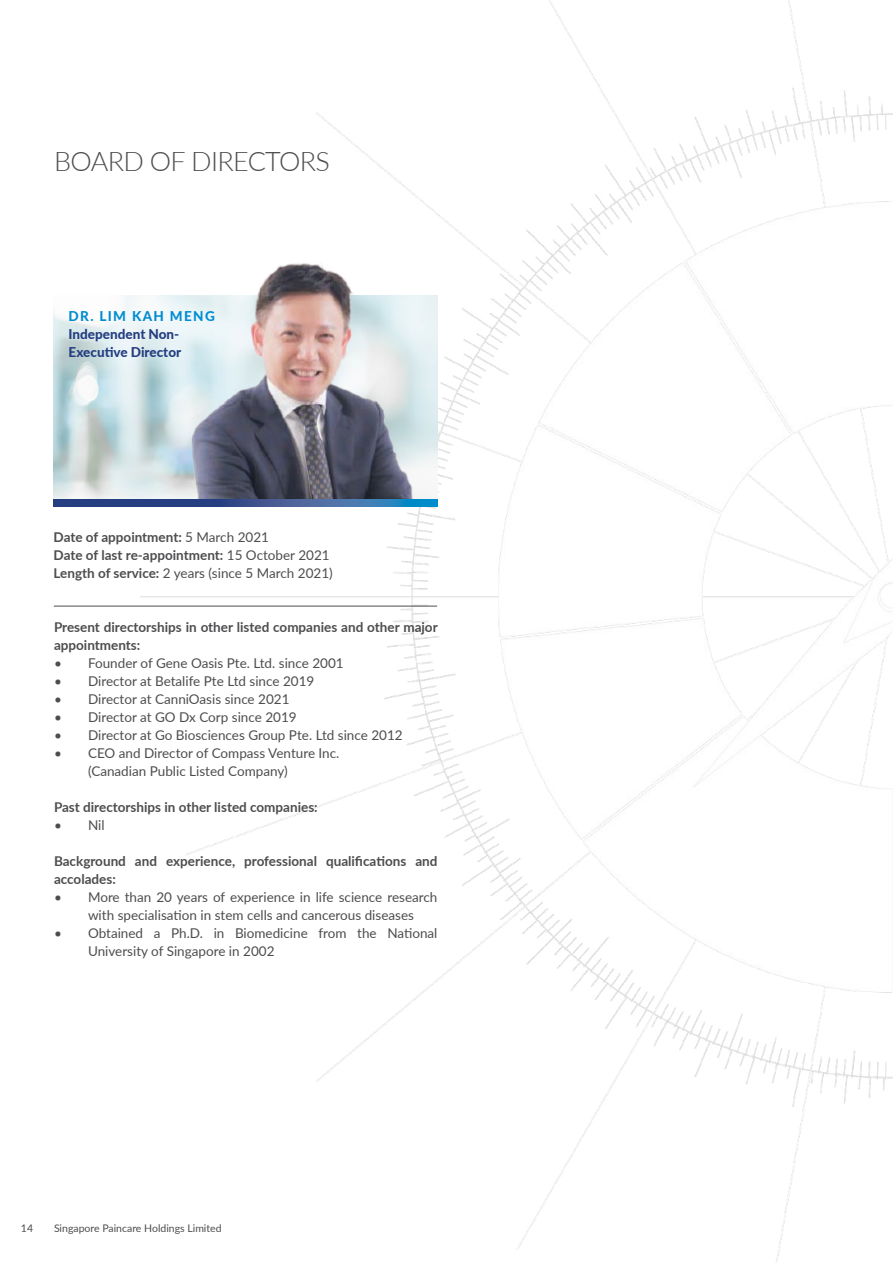
<style>
.page{position:relative;width:893px;height:1263px;background:#fff}
.page>*{position:absolute;margin:0;border:0;box-sizing:border-box;transform-origin:0 0}
.t1{font:300 27px "Lato";letter-spacing:-.025em;color:#4d4d4f}
.t2{font:13.5px/18px "Lato";color:#4d4d4f}
.t3{font:700 13.5px/18px "Lato";color:#4d4d4f}
.t4{font:800 13.5px/18px "Lato";color:#243e81}
.t5{font:800 13.5px "Lato";letter-spacing:.1em;color:#008dd1}
.t6{font:10.5px "Lato";color:#4d4d4f}
.s1{font-weight:400}
</style>
<div class="page">
<img style="left:141px;top:0;width:752px;height:1263px">
<img style="left:54px;top:295px;width:134px;height:205px">
<hr style="left:54px;top:606px;width:383px;height:1px;background:#4d4d4f">
<img style="left:188px;top:255px;width:249px;height:245px">
<svg style="left:54px;top:500px;width:383px;height:6px;background:#2f5996"></svg>
<h1 class="t1" style="left:54px;top:142px;width:277px">BOARD OF DIRECTORS</h1>
<p class="t5" style="left:69px;top:306px;width:148px">DR. LIM KAH MENG</p>
<p class="t4" style="left:69px;top:325px;width:114px">Independent Non-<br>Executive Director</p>
<p class="t3" style="left:54px;top:527px;width:281px">Date of appointment: <span class="s1">5 March 2021<br></span>Date of last re-appointment: <span class="s1">15 October 2021<br></span>Length of service: <span class="s1">2 years (since 5 March 2021)</span></p>
<p class="t3" style="left:54px;top:618px;width:385px">Present directorships in other listed companies and other major appointments:</p>
<p class="t2" style="left:54px;top:654px;width:291px">• Founder of Gene Oasis Pte. Ltd. since 2001</p>
<p class="t2" style="left:54px;top:672px;width:262px">• Director at Betalife Pte Ltd since 2019</p>
<p class="t2" style="left:54px;top:690px;width:237px">• Director at CanniOasis since 2021</p>
<p class="t2" style="left:54px;top:708px;width:244px">• Director at GO Dx Corp since 2019</p>
<p class="t2" style="left:54px;top:726px;width:350px">• Director at Go Biosciences Group Pte. Ltd since 2012</p>
<p class="t2" style="left:88px;top:744px;width:253px;text-indent:-34px">• CEO and Director of Compass Venture Inc. (Canadian Public Listed Company)</p>
<p class="t3" style="left:54px;top:798px;width:265px">Past directorships in other listed companies:</p>
<p class="t2" style="left:54px;top:816px;width:52px">• Nil</p>
<p class="t3" style="left:54px;top:852px;width:385px">Background and experience, professional qualifications and accolades:</p>
<p class="t2" style="left:88px;top:888px;width:351px;text-indent:-34px">• More than 20 years of experience in life science research with specialisation in stem cells and cancerous diseases</p>
<p class="t2" style="left:88px;top:924px;width:351px;text-indent:-34px">• Obtained a Ph.D. in Biomedicine from the National<br>University of Singapore in 2002</p>
<p class="t6" style="left:21px;top:1221px;width:14px">14</p>
<p class="t6" style="left:54px;top:1221px;width:169px">Singapore Paincare Holdings Limited</p>
</div>
